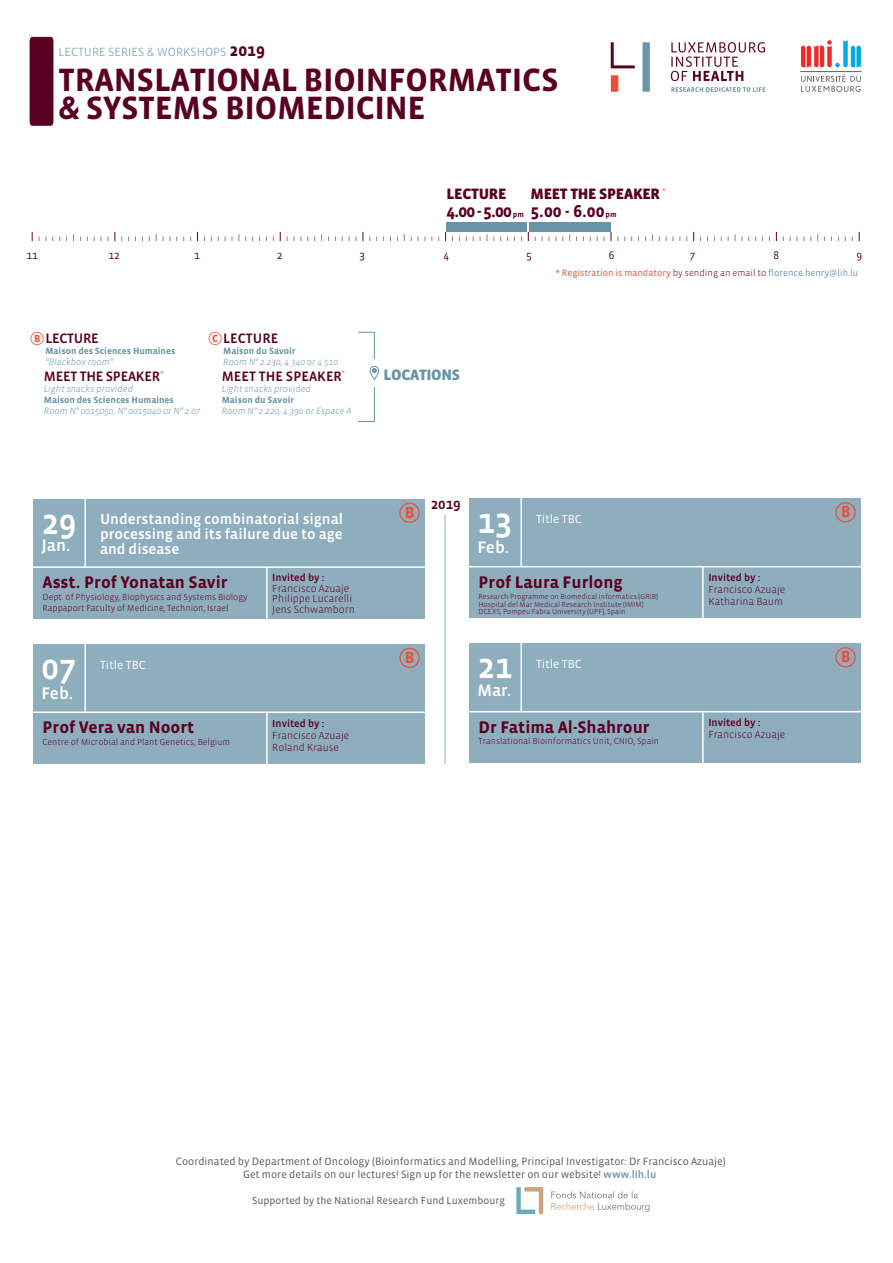
<style>
.page{position:relative;width:893px;height:1263px;background:#fff}
.page>*{position:absolute;margin:0;border:0;box-sizing:border-box;transform-origin:0 0}
.t1{font:500 35.1px "Vista Sans OT";color:#fff}
.t2{font:700 33px/28.2px "Vista Sans OT";letter-spacing:-.01em;color:#5a0022}
.t3{font:700 17.7px "Vista Sans OT";letter-spacing:-.025em;color:#5a0022}
.t4{font:700 17.25px "Vista Sans OT";color:#5a0022}
.t5{font:500 17.1px "Vista Sans OT";color:#fff}
.t6{font:700 16.5px "Vista Sans OT";color:#ef4d35}
.t7{font:900 15.45px "Vista Sans";letter-spacing:-.02em;color:#5a0022}
.t8{font:900 15.45px "Vista Sans";letter-spacing:-.02em;color:#6894a7}
.t9{font:500 15px/15px "Vista Sans OT";color:#fff;text-align:justify}
.t10{font:500 15px "Vista Sans OT";color:#5a0022}
.t11{font:500 13.95px "Vista Sans OT";letter-spacing:-.01em;color:#5a0022}
.t12{font:300 12.15px "Vista Sans OT";color:#6a95a9}
.t13{font:12px "Vista Sans OT";color:#fff}
.t14{font:11.4px "Vista Sans OT";color:#5a0022}
.t15{font:10.8px/12.9px "Vista Sans OT";color:#57585a;text-align:center}
.t16{font:700 10.65px "Vista Sans OT";color:#ef4d35}
.t17{font:300 10.5px/10.5px "Vista Sans OT";color:#5a0022}
.t18{font:10.5px "Vista Sans OT";color:#57585a}
.t19{font:500 10.5px "Vista Sans OT";color:#5a0022}
.t20{font:9.45px "Vista Sans OT";color:#ef4d35}
.t21{font:italic 300 9.3px "Vista Sans";color:#6894a7}
.t22{font:700 9.3px "Vista Sans OT";color:#6894a7}
.t23{font:300 9px/11.4px "Vista Sans OT";color:#5a0022}
.t24{font:700 7.65px "Vista Sans OT";color:#5a0022}
.t25{font:300 7.5px/7.5px "Vista Sans OT";color:#5a0022}
.s1{font-weight:700;font-size:17.7px;color:#5a0022}
.s2{font-weight:300;color:#5a0022}
.s3{color:#6a95a9}
.s4{font-weight:500;color:#6a95a9}
</style>
<div class="page">
<div style="left:30px;top:37px;width:23px;height:89px;background:#5a0022"></div>
<svg style="left:611px;top:232px;width:7px;height:9px"></svg>
<svg style="left:239px;top:234px;width:7px;height:7px"></svg>
<svg style="left:487px;top:234px;width:7px;height:7px"></svg>
<svg style="left:735px;top:234px;width:7px;height:7px"></svg>
<svg style="left:108px;top:232px;width:7px;height:9px"></svg>
<svg style="left:356px;top:232px;width:7px;height:9px"></svg>
<svg style="left:611px;top:42px;width:24px;height:26px"></svg>
<div style="left:611px;top:75px;width:7px;height:17px;background:#ef4d35"></div>
<div style="left:642px;top:42px;width:8px;height:50px;background:#6a95a9"></div>
<svg style="left:671px;top:87px;width:94px;height:5px"></svg>
<svg style="left:671px;top:42px;width:94px;height:39px"></svg>
<hr style="left:800px;top:71px;width:61px;height:1px;background:#606564">
<svg style="left:801px;top:74px;width:60px;height:18px"></svg>
<svg style="left:801px;top:40px;width:60px;height:27px"></svg>
<hr style="left:445px;top:515px;width:1px;height:249px;background:#6a95a9">
<svg style="left:551px;top:1191px;width:98px;height:21px"></svg>
<svg style="left:516px;top:1187px;width:27px;height:27px"></svg>
<div style="left:446px;top:222px;width:81px;height:9px;background:#6894a7"></div>
<div style="left:530px;top:222px;width:81px;height:9px;background:#6894a7"></div>
<svg style="left:31px;top:332px;width:13px;height:13px"></svg>
<svg style="left:209px;top:332px;width:13px;height:13px"></svg>
<div style="left:357px;top:332px;width:18px;height:90px;border:1px solid #6894a7"></div>
<div style="left:355px;top:360px;width:47px;height:27px;background:#fff"></div>
<div style="left:370px;top:366px;width:9px;height:14px;border:1px solid #6894a7;border-radius:4px"></div>
<svg style="left:372px;top:368px;width:5px;height:5px"></svg>
<div style="left:33px;top:499px;width:392px;height:120px;background:#8eaebd"></div>
<hr style="left:27px;top:566px;width:401px;height:2px;background:#fff">
<hr style="left:84px;top:499px;width:2px;height:68px;background:#fff">
<hr style="left:266px;top:567px;width:2px;height:58px;background:#fff">
<svg style="left:399px;top:503px;width:21px;height:20px"></svg>
<div style="left:33px;top:644px;width:392px;height:120px;background:#8eaebd"></div>
<hr style="left:27px;top:711px;width:401px;height:2px;background:#fff">
<hr style="left:84px;top:644px;width:2px;height:68px;background:#fff">
<hr style="left:266px;top:712px;width:2px;height:58px;background:#fff">
<svg style="left:399px;top:648px;width:21px;height:20px"></svg>
<div style="left:469px;top:499px;width:392px;height:119px;background:#8eaebd"></div>
<hr style="left:463px;top:566px;width:401px;height:1px;background:#fff">
<hr style="left:520px;top:495px;width:2px;height:72px;background:#fff">
<hr style="left:702px;top:567px;width:2px;height:57px;background:#fff">
<svg style="left:835px;top:502px;width:21px;height:20px"></svg>
<div style="left:469px;top:644px;width:392px;height:119px;background:#8eaebd"></div>
<hr style="left:463px;top:711px;width:401px;height:1px;background:#fff">
<hr style="left:520px;top:640px;width:2px;height:72px;background:#fff">
<hr style="left:702px;top:712px;width:2px;height:57px;background:#fff">
<svg style="left:835px;top:647px;width:21px;height:20px"></svg>
<p class="t12" style="left:58px;top:46px;width:208px">LECTURE SERIES &amp; WORKSHOPS <span class="s1">2019</span></p>
<h2 class="t2" style="left:58px;top:66px;width:502px">TRANSLATIONAL BIOINFORMATICS &amp; SYSTEMS BIOMEDICINE</h2>
<h3 class="t7" style="left:447px;top:186px;width:61px">LECTURE</h3>
<h3 class="t7" style="left:530px;top:186px;width:131px">MEET THE SPEAKER</h3>
<h3 class="t3" style="left:447px;top:201px;width:67px">4.00 - 5.00</h3>
<p class="t24" style="left:513px;top:210px;width:13px">pm</p>
<h3 class="t3" style="left:530px;top:201px;width:76px">5.00 - 6.00</h3>
<p class="t24" style="left:606px;top:210px;width:13px">pm</p>
<p class="t14" style="left:27px;top:249px;width:13px">11</p>
<p class="t14" style="left:108px;top:249px;width:13px">12</p>
<p class="t14" style="left:194px;top:249px;width:7px">1</p>
<p class="t14" style="left:277px;top:249px;width:7px">2</p>
<p class="t14" style="left:359px;top:249px;width:7px">3</p>
<p class="t14" style="left:444px;top:249px;width:7px">4</p>
<p class="t14" style="left:526px;top:249px;width:7px">5</p>
<p class="t14" style="left:609px;top:249px;width:7px">6</p>
<p class="t14" style="left:690px;top:249px;width:7px">7</p>
<p class="t14" style="left:773px;top:249px;width:7px">8</p>
<p class="t14" style="left:856px;top:249px;width:7px">9</p>
<p class="t11" style="left:45px;top:331px;width:55px">LECTURE</p>
<p class="t22" style="left:45px;top:346px;width:131px">Maison des Sciences Humaines</p>
<p class="t21" style="left:45px;top:357px;width:69px">“Blackbox room”</p>
<p class="t11" style="left:44px;top:369px;width:118px">MEET THE SPEAKER</p>
<p class="t21" style="left:44px;top:384px;width:91px">Light snacks provided</p>
<p class="t22" style="left:44px;top:395px;width:131px">Maison des Sciences Humaines</p>
<p class="t21" style="left:44px;top:406px;width:158px">Room N° 0015050, N° 0015040 or N° 2.07</p>
<p class="t11" style="left:223px;top:331px;width:57px">LECTURE</p>
<p class="t22" style="left:223px;top:346px;width:74px">Maison du Savoir</p>
<p class="t21" style="left:223px;top:357px;width:116px">Room N° 2.230, 4.340 or 4.510</p>
<p class="t11" style="left:222px;top:369px;width:122px">MEET THE SPEAKER</p>
<p class="t21" style="left:222px;top:384px;width:91px">Light snacks provided</p>
<p class="t22" style="left:222px;top:395px;width:74px">Maison du Savoir</p>
<p class="t21" style="left:222px;top:406px;width:132px">Room N° 2.220, 4.390 or Espace A</p>
<p class="t16" style="left:34px;top:333px;width:8px">B</p>
<p class="t16" style="left:212px;top:333px;width:8px">C</p>
<h3 class="t8" style="left:383px;top:366px;width:78px">LOCATIONS</h3>
<p class="t20" style="left:556px;top:268px;width:304px">* Registration is mandatory <span class="s2">by sending an email to</span> <span class="s3">florence.henry@lih.lu</span></p>
<h1 class="t1" style="left:41px;top:504px;width:37px">29</h1>
<h3 class="t5" style="left:41px;top:536px;width:30px">Jan.</h3>
<h3 class="t9" style="left:100px;top:512px;width:245px">Understanding combinatorial signal processing and its failure due to age and disease</h3>
<h3 class="t6" style="left:405px;top:504px;width:11px">B</h3>
<h3 class="t10" style="left:431px;top:496px;width:31px">2019</h3>
<h1 class="t1" style="left:477px;top:504px;width:37px">13</h1>
<h3 class="t5" style="left:477px;top:538px;width:33px">Feb.</h3>
<p class="t13" style="left:536px;top:513px;width:47px">Title TBC</p>
<h3 class="t6" style="left:841px;top:503px;width:11px">B</h3>
<h3 class="t4" style="left:43px;top:573px;width:187px">Asst. Prof Yonatan Savir</h3>
<p class="t23" style="left:43px;top:591px;width:207px">Dept. of Physiology, Biophysics and Systems Biology<br>Rappaport Faculty of Medicine, Technion, Israel</p>
<p class="t19" style="left:272px;top:572px;width:54px">Invited by :</p>
<p class="t17" style="left:272px;top:583px;width:84px">Francisco Azuaje<br>Philippe Lucarelli<br>Jens Schwamborn</p>
<h3 class="t4" style="left:478px;top:573px;width:146px">Prof Laura Furlong</h3>
<p class="t25" style="left:478px;top:593px;width:181px">Research Programme on Biomedical Informatics (GRIB)<br>Hospital del Mar Medical Research Institute (IMIM)<br>DCEXS, Pompeu Fabra University (UPF), Spain</p>
<p class="t19" style="left:708px;top:572px;width:54px">Invited by :</p>
<p class="t17" style="left:708px;top:584px;width:79px;line-height:12px">Francisco Azuaje<br>Katharina Baum</p>
<h1 class="t1" style="left:41px;top:649px;width:37px">07</h1>
<h3 class="t5" style="left:41px;top:684px;width:33px">Feb.</h3>
<p class="t13" style="left:100px;top:659px;width:47px">Title TBC</p>
<h3 class="t6" style="left:405px;top:649px;width:11px">B</h3>
<h1 class="t1" style="left:477px;top:649px;width:37px">21</h1>
<h3 class="t5" style="left:477px;top:681px;width:36px">Mar.</h3>
<p class="t13" style="left:536px;top:658px;width:47px">Title TBC</p>
<h3 class="t6" style="left:841px;top:648px;width:11px">B</h3>
<h3 class="t4" style="left:43px;top:718px;width:153px">Prof Vera van Noort</h3>
<p class="t23" style="left:43px;top:736px;width:189px">Centre of Microbial and Plant Genetics, Belgium</p>
<p class="t19" style="left:272px;top:718px;width:54px">Invited by :</p>
<p class="t17" style="left:272px;top:729px;width:79px;line-height:12px">Francisco Azuaje<br>Roland Krause</p>
<h3 class="t4" style="left:478px;top:718px;width:173px">Dr Fatima Al-Shahrour</h3>
<p class="t23" style="left:478px;top:735px;width:182px">Translational Bioinformatics Unit, CNIO, Spain</p>
<p class="t19" style="left:708px;top:717px;width:54px">Invited by :</p>
<p class="t17" style="left:708px;top:729px;width:79px">Francisco Azuaje</p>
<p class="t15" style="left:176px;top:1155px;width:551px">Coordinated by Department of Oncology (Bioinformatics and Modelling, Principal Investigator: Dr Francisco Azuaje)<br>Get more details on our lectures! Sign up for the newsletter on our website! <span class="s4">www.lih.lu</span></p>
<p class="t18" style="left:252px;top:1195px;width:254px">Supported by the National Research Fund Luxembourg</p>
</div>
